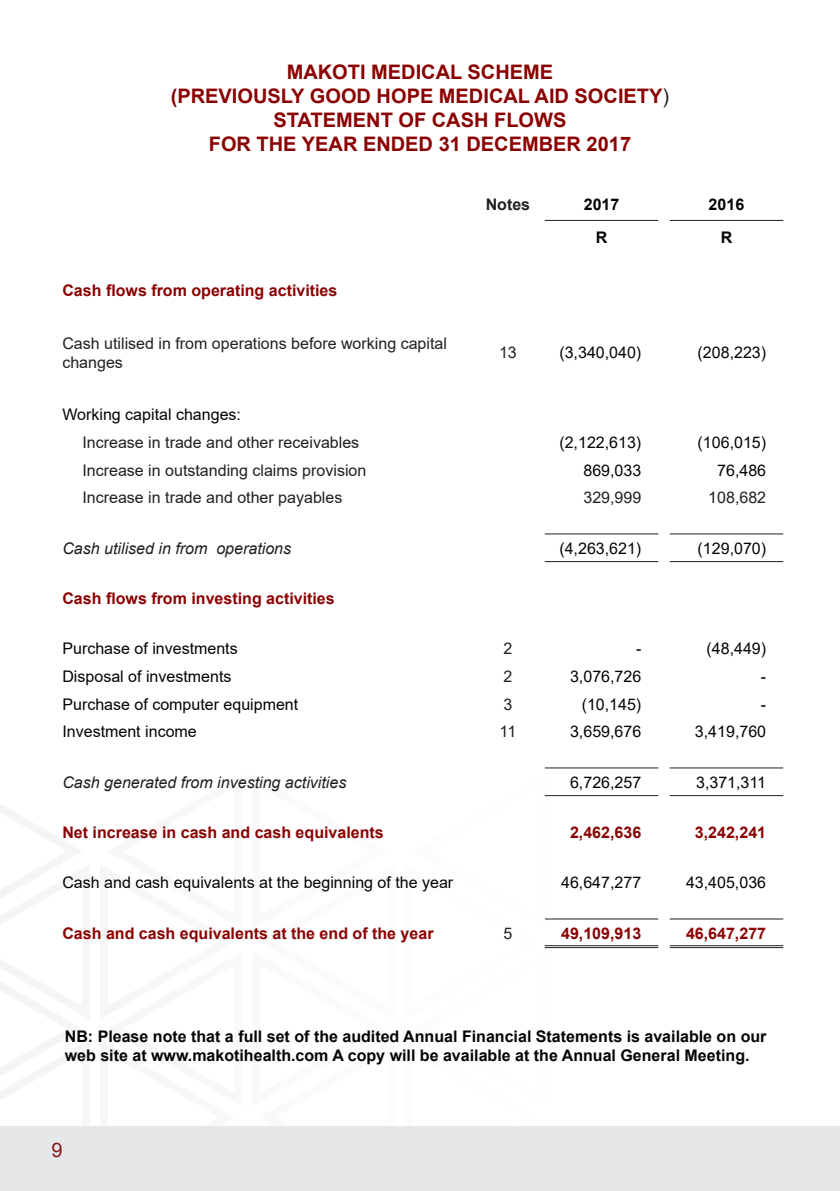
<style>
.page{position:relative;width:840px;height:1191px;background:#fff}
.page>*{position:absolute;margin:0;border:0;box-sizing:border-box;transform-origin:0 0}
.t1{font:700 20px/24px "Arial";color:#8b0202;text-align:center}
.t2{font:20px "Arial";color:#881619}
.t3{font:16px "Arial";color:#040503}
.t4{font:16px/19.2px "Arial";color:#231f20}
.t5{font:700 16px "Arial";color:#8b0202}
.t6{font:700 16px/19.2px "Arial";color:#040503}
.t7{font:italic 16px "Arial";color:#231f20}
.t8{font:700 16px "Arial";color:#231f20}
.s1{font-weight:400;color:#231f20}
</style>
<div class="page">
<svg style="left:0;top:796px;width:549px;height:304px"></svg>
<div style="left:0;top:1126px;width:839px;height:65px;background:#e6e7e9"></div>
<hr style="left:544px;top:945px;width:114px;height:3px;background:#fff">
<hr style="left:544px;top:220px;width:114px;height:1px;background:#231f20">
<hr style="left:669px;top:220px;width:113px;height:1px;background:#231f20">
<hr style="left:544px;top:533px;width:114px;height:1px;background:#231f20">
<hr style="left:669px;top:533px;width:113px;height:1px;background:#231f20">
<hr style="left:544px;top:561px;width:114px;height:1px;background:#231f20">
<hr style="left:669px;top:561px;width:113px;height:1px;background:#231f20">
<hr style="left:544px;top:918px;width:114px;height:1px;background:#231f20">
<hr style="left:669px;top:918px;width:113px;height:1px;background:#231f20">
<hr style="left:544px;top:945px;width:114px;height:1px;background:#231f20">
<hr style="left:544px;top:947px;width:114px;height:1px;background:#231f20">
<hr style="left:669px;top:945px;width:113px;height:1px;background:#231f20">
<hr style="left:669px;top:947px;width:113px;height:1px;background:#231f20">
<hr style="left:544px;top:767px;width:114px;height:1px;background:#231f20">
<hr style="left:669px;top:767px;width:113px;height:1px;background:#231f20">
<hr style="left:544px;top:795px;width:114px;height:1px;background:#231f20">
<hr style="left:669px;top:795px;width:113px;height:1px;background:#231f20">
<p class="t1" style="left:171px;top:60px;width:499px">MAKOTI MEDICAL SCHEME<br>(PREVIOUSLY GOOD HOPE MEDICAL AID SOCIETY<span class="s1">)<br></span>STATEMENT OF CASH FLOWS<br>FOR THE YEAR ENDED 31 DECEMBER 2017</p>
<p class="t8" style="left:485px;top:193px;width:46px">Notes</p>
<p class="t6" style="left:583px;top:194px;width:37px">2017</p>
<p class="t6" style="left:708px;top:194px;width:37px">2016</p>
<p class="t6" style="left:595px;top:228px;width:13px">R</p>
<p class="t6" style="left:720px;top:228px;width:13px">R</p>
<p class="t5" style="left:62px;top:279px;width:276px">Cash flows from operating activities</p>
<p class="t4" style="left:62px;top:333px;width:386px">Cash utilised in from operations before working capital changes</p>
<p class="t4" style="left:498px;top:343px;width:19px">13</p>
<p class="t3" style="left:559px;top:341px;width:83px">(3,340,040)</p>
<p class="t3" style="left:697px;top:341px;width:70px">(208,223)</p>
<p class="t3" style="left:62px;top:403px;width:180px">Working capital changes:</p>
<p class="t4" style="left:82px;top:432px;width:278px">Increase in trade and other receivables</p>
<p class="t3" style="left:559px;top:431px;width:83px">(2,122,613)</p>
<p class="t3" style="left:697px;top:431px;width:70px">(106,015)</p>
<p class="t4" style="left:82px;top:460px;width:285px">Increase in outstanding claims provision</p>
<p class="t3" style="left:583px;top:459px;width:59px">869,033</p>
<p class="t3" style="left:716px;top:459px;width:50px">76,486</p>
<p class="t4" style="left:82px;top:488px;width:261px">Increase in trade and other payables</p>
<p class="t4" style="left:583px;top:488px;width:59px">329,999</p>
<p class="t4" style="left:707px;top:488px;width:59px">108,682</p>
<p class="t7" style="left:62px;top:537px;width:230px">Cash utilised in from operations</p>
<p class="t3" style="left:559px;top:537px;width:83px">(4,263,621)</p>
<p class="t3" style="left:697px;top:537px;width:70px">(129,070)</p>
<p class="t5" style="left:62px;top:587px;width:274px">Cash flows from investing activities</p>
<p class="t3" style="left:62px;top:637px;width:177px">Purchase of investments</p>
<p class="t4" style="left:503px;top:639px;width:10px">2</p>
<p class="t3" style="left:635px;top:637px;width:7px">-</p>
<p class="t3" style="left:706px;top:637px;width:61px">(48,449)</p>
<p class="t3" style="left:62px;top:665px;width:170px">Disposal of investments</p>
<p class="t4" style="left:503px;top:666px;width:10px">2</p>
<p class="t3" style="left:569px;top:665px;width:73px">3,076,726</p>
<p class="t3" style="left:760px;top:665px;width:7px">-</p>
<p class="t3" style="left:62px;top:693px;width:237px">Purchase of computer equipment</p>
<p class="t4" style="left:503px;top:694px;width:10px">3</p>
<p class="t3" style="left:581px;top:693px;width:61px">(10,145)</p>
<p class="t3" style="left:760px;top:693px;width:7px">-</p>
<p class="t3" style="left:62px;top:720px;width:136px">Investment income</p>
<p class="t4" style="left:499px;top:722px;width:18px">11</p>
<p class="t3" style="left:569px;top:720px;width:73px">3,659,676</p>
<p class="t3" style="left:694px;top:720px;width:73px">3,419,760</p>
<p class="t7" style="left:62px;top:771px;width:285px">Cash generated from investing activities</p>
<p class="t3" style="left:569px;top:771px;width:73px">6,726,257</p>
<p class="t3" style="left:695px;top:771px;width:71px">3,371,311</p>
<p class="t5" style="left:62px;top:821px;width:323px">Net increase in cash and cash equivalents</p>
<p class="t5" style="left:569px;top:821px;width:73px">2,462,636</p>
<p class="t5" style="left:694px;top:821px;width:73px">3,242,241</p>
<p class="t3" style="left:62px;top:871px;width:392px">Cash and cash equivalents at the beginning of the year</p>
<p class="t3" style="left:561px;top:871px;width:82px">46,647,277</p>
<p class="t3" style="left:685px;top:871px;width:82px">43,405,036</p>
<p class="t5" style="left:62px;top:921px;width:372px">Cash and cash equivalents at the end of the year</p>
<p class="t4" style="left:503px;top:923px;width:10px">5</p>
<p class="t5" style="left:561px;top:921px;width:82px">49,109,913</p>
<p class="t5" style="left:685px;top:921px;width:82px">46,647,277</p>
<p class="t6" style="left:65px;top:1027px;width:702px">NB: Please note that a full set of the audited Annual Financial Statements is available on our web site at www.makotihealth.com A copy will be available at the Annual General Meeting.</p>
<p class="t2" style="left:51px;top:1136px;width:13px">9</p>
</div>
